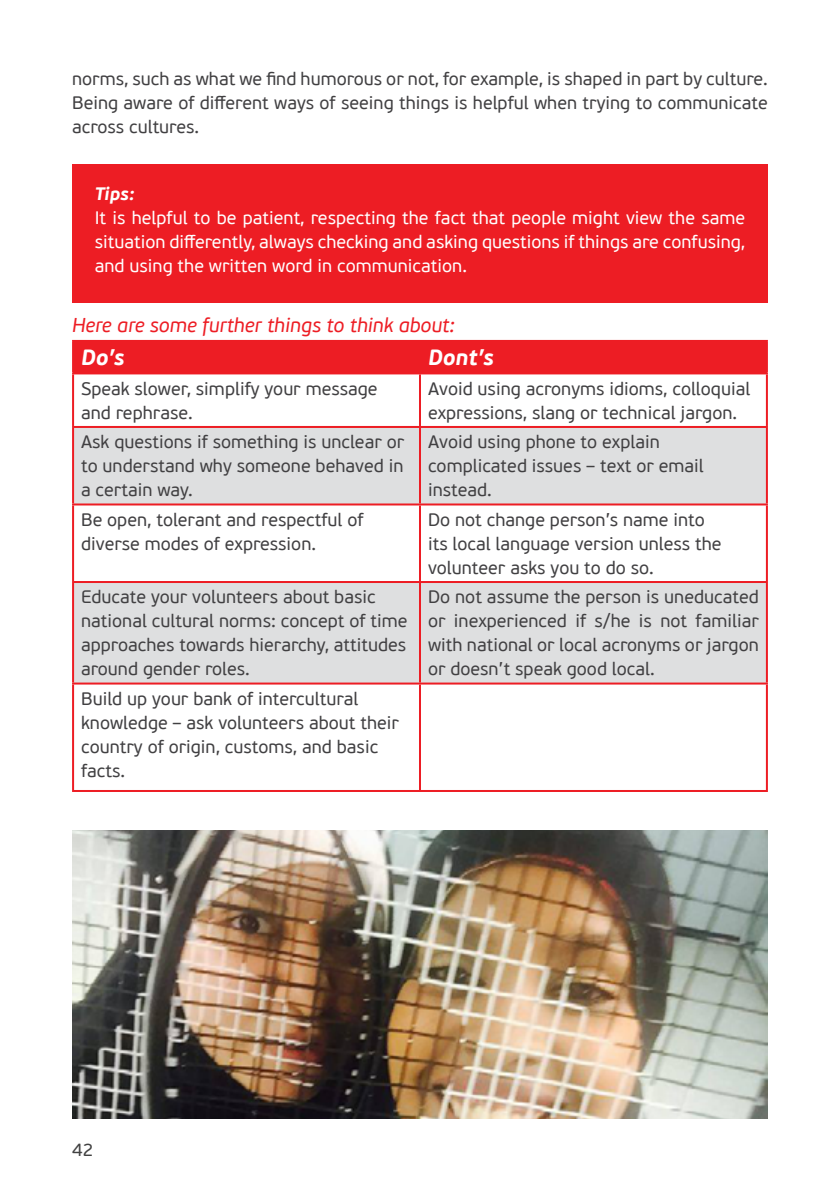
<style>
.page{position:relative;width:840px;height:1191px;background:#fff}
.page>*{position:absolute;margin:0;border:0;box-sizing:border-box;transform-origin:0 0}
.t1{font:italic 700 22px "PF Beau Sans Pro";color:#fff}
.t2{font:italic 20px "PF Beau Sans Pro";color:#ed1d24}
.t3{font:18px/24px "PF Beau Sans Pro";color:#414042}
.t4{font:18px/24px "PF Beau Sans Pro";color:#fff;text-align:justify}
.t5{font:italic 700 18px "PF Beau Sans Pro";color:#fff}
.t6{font:18px "PF Beau Sans Pro";color:#424242}
</style>
<div class="page">
<img style="left:72px;top:831px;width:695px;height:288px">
<div style="left:72px;top:164px;width:695px;height:139px;background:#ed1d24"></div>
<div style="left:74px;top:342px;width:691px;height:30px;background:#ed1d24"></div>
<svg style="left:74px;top:428px;width:691px;height:254px;fill:#dedfe0"></svg>
<hr style="left:419px;top:342px;width:2px;height:30px;background:#ed1d24">
<hr style="left:72px;top:372px;width:348px;height:2px;background:#ed1d24">
<hr style="left:420px;top:372px;width:347px;height:2px;background:#ed1d24">
<hr style="left:419px;top:374px;width:2px;height:52px;background:#ed1d24">
<hr style="left:72px;top:426px;width:348px;height:2px;background:#ed1d24">
<hr style="left:420px;top:426px;width:347px;height:2px;background:#ed1d24">
<hr style="left:419px;top:428px;width:2px;height:75px;background:#ed1d24">
<hr style="left:72px;top:503px;width:348px;height:2px;background:#ed1d24">
<hr style="left:420px;top:503px;width:347px;height:2px;background:#ed1d24">
<hr style="left:419px;top:505px;width:2px;height:76px;background:#ed1d24">
<hr style="left:72px;top:581px;width:348px;height:2px;background:#ed1d24">
<hr style="left:420px;top:581px;width:347px;height:2px;background:#ed1d24">
<hr style="left:419px;top:583px;width:2px;height:99px;background:#ed1d24">
<hr style="left:72px;top:682px;width:348px;height:2px;background:#ed1d24">
<hr style="left:420px;top:682px;width:347px;height:2px;background:#ed1d24">
<hr style="left:419px;top:684px;width:2px;height:106px;background:#ed1d24">
<hr style="left:72px;top:340px;width:348px;height:2px;background:#ed1d24">
<hr style="left:72px;top:342px;width:2px;height:30px;background:#ed1d24">
<hr style="left:420px;top:340px;width:347px;height:2px;background:#ed1d24">
<hr style="left:765px;top:342px;width:2px;height:30px;background:#ed1d24">
<hr style="left:72px;top:374px;width:2px;height:52px;background:#ed1d24">
<hr style="left:765px;top:374px;width:2px;height:52px;background:#ed1d24">
<hr style="left:72px;top:428px;width:2px;height:75px;background:#ed1d24">
<hr style="left:765px;top:428px;width:2px;height:75px;background:#ed1d24">
<hr style="left:72px;top:505px;width:2px;height:76px;background:#ed1d24">
<hr style="left:765px;top:505px;width:2px;height:76px;background:#ed1d24">
<hr style="left:72px;top:583px;width:2px;height:99px;background:#ed1d24">
<hr style="left:765px;top:583px;width:2px;height:99px;background:#ed1d24">
<hr style="left:72px;top:684px;width:2px;height:106px;background:#ed1d24">
<hr style="left:765px;top:684px;width:2px;height:106px;background:#ed1d24">
<hr style="left:72px;top:790px;width:348px;height:2px;background:#ed1d24">
<hr style="left:420px;top:790px;width:347px;height:2px;background:#ed1d24">
<p class="t3" style="left:72px;top:67px;width:697px;text-align:justify">norms, such as what we find humorous or not, for example, is shaped in part by culture.<br>Being aware of different ways of seeing things is helpful when trying to communicate across cultures.</p>
<p class="t5" style="left:95px;top:183px;width:41px">Tips:</p>
<p class="t4" style="left:95px;top:206px;width:651px">It is helpful to be patient, respecting the fact that people might view the same situation differently, always checking and asking questions if things are confusing, and using the written word in communication.</p>
<p class="t2" style="left:72px;top:313px;width:384px">Here are some further things to think about:</p>
<p class="t1" style="left:81px;top:344px;width:45px">Do’s</p>
<p class="t1" style="left:428px;top:344px;width:67px">Dont’s</p>
<p class="t3" style="left:81px;top:377px;width:298px">Speak slower, simplify your message and rephrase.</p>
<p class="t3" style="left:428px;top:377px;width:323px">Avoid using acronyms idioms, colloquial expressions, slang or technical jargon.</p>
<p class="t3" style="left:81px;top:431px;width:324px;text-align:justify">Ask questions if something is unclear or to understand why someone behaved in a certain way.</p>
<p class="t3" style="left:428px;top:431px;width:277px">Avoid using phone to explain complicated issues – text or email instead.</p>
<p class="t3" style="left:81px;top:508px;width:284px">Be open, tolerant and respectful of diverse modes of expression.</p>
<p class="t3" style="left:428px;top:508px;width:295px">Do not change person’s name into its local language version unless the volunteer asks you to do so.</p>
<p class="t3" style="left:81px;top:585px;width:327px">Educate your volunteers about basic national cultural norms: concept of time approaches towards hierarchy, attitudes around gender roles.</p>
<p class="t3" style="left:428px;top:585px;width:332px;text-align:justify">Do not assume the person is uneducated or inexperienced if s/he is not familiar with national or local acronyms or jargon or doesn’t speak good local.</p>
<p class="t3" style="left:81px;top:687px;width:319px">Build up your bank of intercultural knowledge – ask volunteers about their country of origin, customs, and basic facts.</p>
<p class="t6" style="left:72px;top:1140px;width:23px">42</p>
</div>
